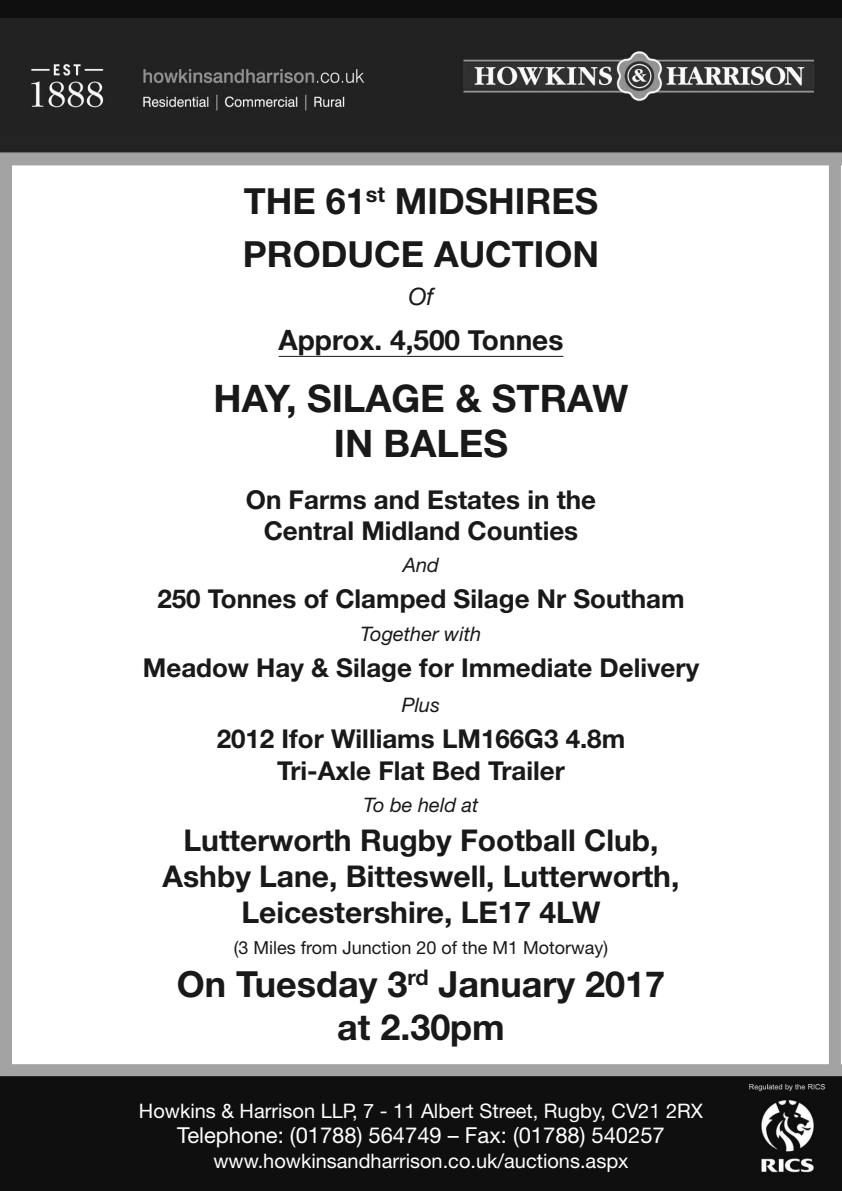
<style>
.page{position:relative;width:842px;height:1191px;background:#fff}
.page>*{position:absolute;margin:0;border:0;box-sizing:border-box;transform-origin:0 0}
.t1{font:700 38px/45.6px "Helvetica Neue";color:#191919;text-align:center}
.t2{font:700 36px/53.8px "Helvetica Neue";color:#191919}
.t3{font:700 30px/36px "Helvetica Neue";color:#191919;text-align:center}
.t4{font:700 28px "Helvetica Neue";color:#191919}
.t5{font:700 26px/31.2px "Helvetica Neue";color:#191919;text-align:center}
.t6{font:italic 24px "Helvetica Neue";color:#191919}
.t7{font:22px "Helvetica Neue";color:#fff}
.t8{font:20px "Helvetica Neue";color:#fff}
.t9{font:italic 20px "Helvetica Neue";color:#191919}
.t10{font:18px "Helvetica Neue";color:#191919}
</style>
<div class="page">
<img style="left:0;top:0;width:842px;height:145px">
<div style="left:0;top:152px;width:12px;height:961px;background:#a3a3a3"></div>
<div style="left:829px;top:152px;width:12px;height:961px;background:#a3a3a3"></div>
<hr style="left:279px;top:356px;width:284px;height:1px;background:#191919">
<svg style="left:0;top:145px;width:842px;height:8px;background:#2a2a2a"></svg>
<img style="left:0;top:18px;width:842px;height:117px">
<div style="left:0;top:153px;width:842px;height:12px;background:#a3a3a3"></div>
<div style="left:0;top:1076px;width:842px;height:115px;background:#0f0f0f"></div>
<div style="left:0;top:1064px;width:842px;height:12px;background:#a3a3a3"></div>
<h2 class="t2" style="left:243px;top:177px;width:358px">THE 61<sup>st</sup> MIDSHIRES<br>PRODUCE AUCTION</h2>
<p class="t6" style="left:408px;top:288px;width:27px">Of</p>
<p class="t4" style="left:279px;top:323px;width:286px">Approx. 4,500 Tonnes</p>
<h1 class="t1" style="left:214px;top:379px;width:416px">HAY, SILAGE &amp; STRAW<br>IN BALES</h1>
<p class="t5" style="left:246px;top:486px;width:352px">On Farms and Estates in the<br>Central Midland Counties</p>
<p class="t9" style="left:403px;top:558px;width:38px">And</p>
<p class="t5" style="left:157px;top:586px;width:529px">250 Tonnes of Clamped Silage Nr Southam</p>
<p class="t9" style="left:361px;top:626px;width:122px">Together with</p>
<p class="t5" style="left:143px;top:654px;width:558px">Meadow Hay &amp; Silage for Immediate Delivery</p>
<p class="t9" style="left:402px;top:697px;width:40px">Plus</p>
<p class="t5" style="left:217px;top:726px;width:410px">2012 Ifor Williams LM166G3 4.8m<br>Tri-Axle Flat Bed Trailer</p>
<p class="t9" style="left:363px;top:797px;width:117px">To be held at</p>
<p class="t3" style="left:163px;top:825px;width:518px">Lutterworth Rugby Football Club,<br>Ashby Lane, Bitteswell, Lutterworth,<br>Leicestershire, LE17 4LW</p>
<p class="t10" style="left:234px;top:940px;width:376px">(3 Miles from Junction 20 of the M1 Motorway)</p>
<h2 class="t2" style="left:177px;top:966px;width:490px;line-height:43.2px;text-align:center">On Tuesday 3<sup>rd</sup> January 2017 at 2.30pm</h2>
<p class="t8" style="left:139px;top:1103px;width:565px">Howkins &amp; Harrison LLP, 7 - 11 Albert Street, Rugby, CV21 2RX</p>
<p class="t7" style="left:177px;top:1127px;width:489px">Telephone: (01788) 564749 – Fax: (01788) 540257</p>
<p class="t8" style="left:213px;top:1154px;width:417px">www.howkinsandharrison.co.uk/auctions.aspx</p>
</div>
